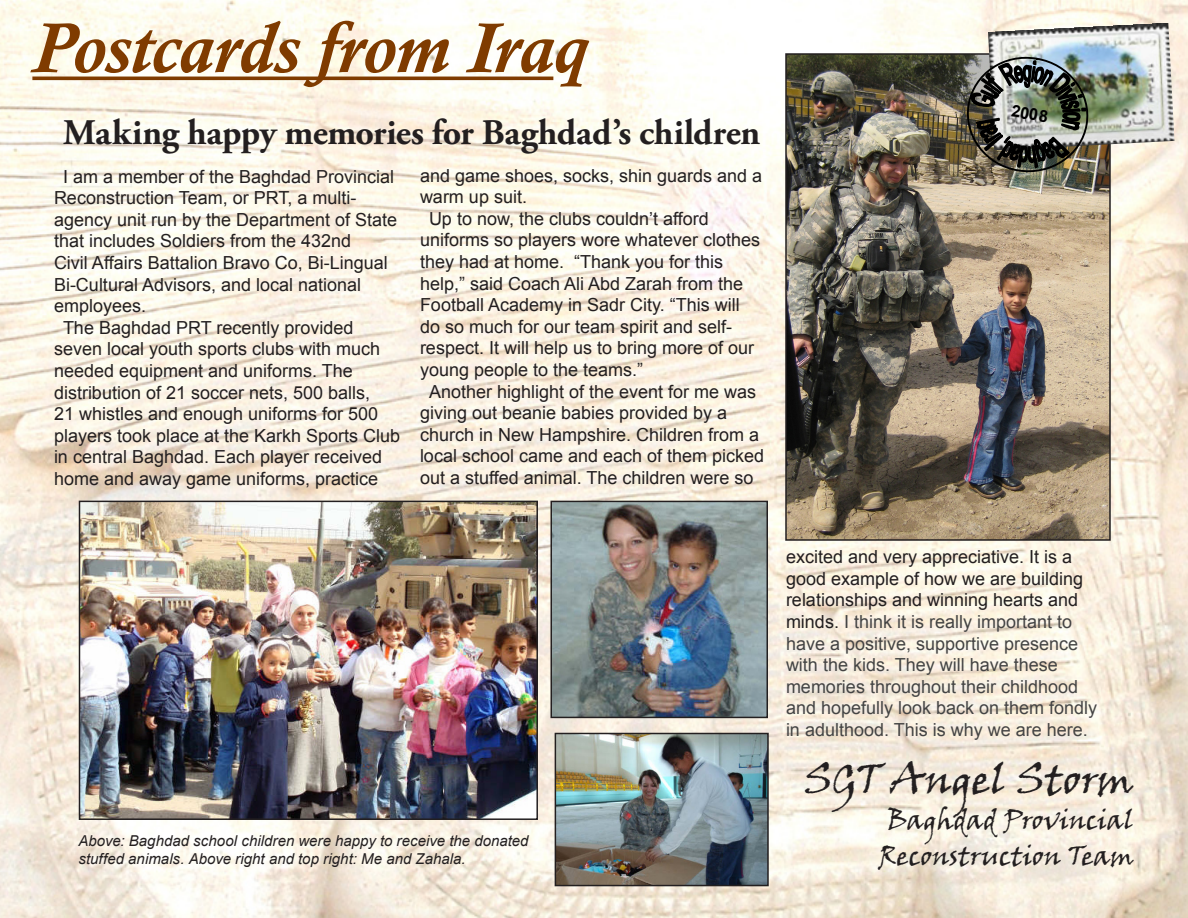
<style>
.page{position:relative;width:1188px;height:918px;background:#fff}
.page>*{position:absolute;margin:0;border:0;box-sizing:border-box;transform-origin:0 0}
.t1{font:italic 700 72px "Calisto";letter-spacing:-.01em;color:#7f3b00}
.t2{font:42px "Viner Hand ITC";color:#231f20}
.t3{font:700 36px "Adobe Garamond Pro";letter-spacing:-.01em;color:#231f20}
.t4{font:27px/36px "Viner Hand ITC";letter-spacing:-.005em;color:#231f20;text-align:center}
.t5{font:18px/21.6px "Arial";color:#231f20}
.t6{font:18px/21.6px "Arial";color:#444}
.t7{font:700 16.35px "Arial";color:#000}
.Cutline{font:italic 15px/18px "Arial";color:#231f20}
.s1{color:#231f20}
</style>
<div class="page">
<img style="left:0;top:0;width:1188px;height:918px">
<img style="left:82px;top:504px;width:453px;height:313px">
<div style="left:79px;top:501px;width:459px;height:319px;border:2px solid #231f20"></div>
<img style="left:553px;top:504px;width:212px;height:211px">
<div style="left:550px;top:501px;width:218px;height:217px;border:2px solid #231f20"></div>
<img style="left:558px;top:736px;width:208px;height:147px">
<div style="left:555px;top:733px;width:214px;height:153px;border:2px solid #231f20"></div>
<img style="left:788px;top:56px;width:320px;height:482px">
<div style="left:785px;top:53px;width:326px;height:488px;border:2px solid #231f20"></div>
<img style="left:988px;top:22px;width:186px;height:128px">
<img style="left:961px;top:53px;width:131px;height:124px">
<hr style="left:32px;top:77px;width:521px;height:3px;background:#7f3b00">
<p class="t1" style="left:32px;top:6px;width:557px">Postcards from Iraq</p>
<p class="t3" style="left:63px;top:112px;width:699px">Making happy memories for Baghdad’s children</p>
<p class="t5" style="left:54px;top:166px;width:345px;text-indent:9px">I am a member of the Baghdad Provincial Reconstruction Team, or PRT, a multi&shy;agency unit run by the Department of State that includes Soldiers from the 432nd<br>Civil Affairs Battalion Bravo Co, Bi-Lingual Bi-Cultural Advisors, and local national employees.</p>
<p class="t5" style="left:54px;top:317px;width:348px;text-indent:9px">The Baghdad PRT recently provided seven local youth sports clubs with much needed equipment and uniforms. The distribution of 21 soccer nets, 500 balls,<br>21 whistles and enough uniforms for 500 players took place at the Karkh Sports Club in central Baghdad. Each player received home and away game uniforms, practice</p>
<p class="t5" style="left:420px;top:165px;width:344px">and game shoes, socks, shin guards and a warm up suit.</p>
<p class="t5" style="left:420px;top:208px;width:342px;text-indent:9px">Up to now, the clubs couldn’t afford uniforms so players wore whatever clothes they had at home. “Thank you for this help,” said Coach Ali Abd Zarah from the Football Academy in Sadr City. “This will do so much for our team spirit and self&shy;respect. It will help us to bring more of our young people to the teams.”</p>
<p class="t5" style="left:420px;top:381px;width:346px;text-indent:9px">Another highlight of the event for me was giving out beanie babies provided by a church in New Hampshire. Children from a local school came and each of them picked out a stuffed animal. The children were so</p>
<p class="t7" style="left:1013px;top:100px;width:38px;rotate:9deg">2008</p>
<p class="Cutline" style="left:78px;top:832px;width:452px">Above: Baghdad school children were happy to receive the donated stuffed animals. Above right and top right: Me and Zahala.</p>
<p class="t6" style="left:786px;top:546px;width:313px"><span class="s1">excited and very appreciative. It is a good example of how we are building relationships and winning hearts and minds.</span> I think it is really important to have a positive, supportive presence with the kids. They will have these memories throughout their childhood and hopefully look back on them fondly in adulthood. This is why we are here.</p>
<p class="t2" style="left:804px;top:753px;width:331px">SGT Angel Storm</p>
<p class="t4" style="left:879px;top:801px;width:257px">Baghdad Provincial<br>Reconstruction Team</p>
</div>
